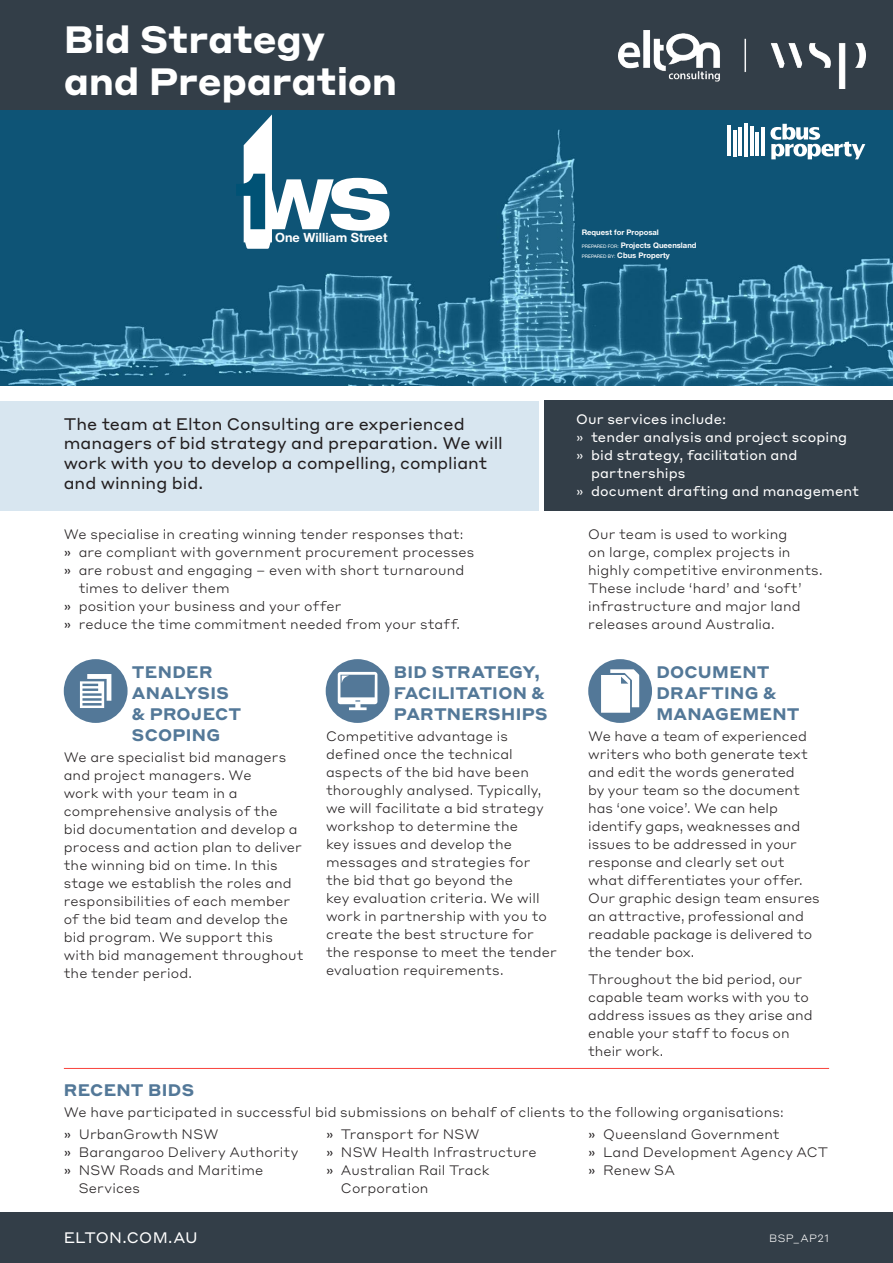
<style>
.page{position:relative;width:893px;height:1263px;background:#fff}
.page>*{position:absolute;margin:0;border:0;box-sizing:border-box;transform-origin:0 0}
.heads{font:700 37.5px/42px "Styrene A";letter-spacing:-.01em;color:#fff}
.D_Body{font:16.5px/19.8px "Styrene A";color:#231f20}
.C_level_head{font:700 16.5px/21px "Styrene A";letter-spacing:.015em;color:#537898}
.text{font:15px "Styrene A";letter-spacing:.015em;color:#fff}
.D_Body-2{font:300 13.5px/18px "Styrene A";letter-spacing:.01em;color:#231f20}
.D_Body_Before_Bullet{font:300 13.5px "Styrene A";letter-spacing:.01em;color:#231f20}
.E_Bullets{font:13.5px/18px "Styrene A";letter-spacing:.01em;color:#fff}
.D_Body_Before_Bullet-2{font:13.5px "Styrene A";letter-spacing:.01em;color:#fff}
.t1{font:700 12.75px "Helvetica Neue LT Std";color:#fff}
.D_Body-3{font:300 10.5px "Styrene A";letter-spacing:.04em;color:#fff}
.t2{font:700 7.65px/13.4px "Helvetica Neue LT Std";color:#fff}
.s1{font-weight:400;font-size:4.8px}
.s2{font-weight:400}
</style>
<div class="page">
<div style="left:0;top:401px;width:539px;height:110px;background:#d8e6f0"></div>
<div style="left:0;top:0;width:893px;height:116px;background:#333e48"></div>
<div style="left:544px;top:400px;width:349px;height:111px;background:#333e48"></div>
<img style="left:619px;top:31px;width:246px;height:57px">
<img style="left:0;top:111px;width:893px;height:275px">
<svg style="left:236px;top:114px;width:153px;height:135px"></svg>
<svg style="left:770px;top:124px;width:95px;height:35px"></svg>
<hr style="left:733px;top:130px;width:4px;height:26px;background:#fff">
<hr style="left:728px;top:126px;width:3px;height:30px;background:#fff">
<hr style="left:744px;top:123px;width:4px;height:33px;background:#fff">
<hr style="left:739px;top:127px;width:3px;height:29px;background:#fff">
<hr style="left:755px;top:133px;width:4px;height:23px;background:#fff">
<hr style="left:750px;top:126px;width:3px;height:30px;background:#fff">
<hr style="left:761px;top:127px;width:3px;height:29px;background:#fff">
<div style="left:64px;top:659px;width:64px;height:64px;background:#537898;border-radius:50%"></div>
<svg style="left:80px;top:674px;width:31px;height:34px"></svg>
<div style="left:326px;top:659px;width:63px;height:64px;background:#537898;border-radius:50%"></div>
<svg style="left:338px;top:672px;width:39px;height:38px"></svg>
<div style="left:588px;top:659px;width:64px;height:64px;background:#537898;border-radius:50%"></div>
<svg style="left:601px;top:669px;width:38px;height:44px;background:#e4eaef"></svg>
<hr style="left:64px;top:1068px;width:765px;height:1px;background:#f9423a">
<div style="left:0;top:1212px;width:893px;height:51px;background:#333e48"></div>
<p class="heads" style="left:64px;top:15px;width:335px">Bid Strategy and Preparation</p>
<p class="t1" style="left:275px;top:230px;width:114px">One William Street</p>
<p class="t2" style="left:582px;top:225px;width:116px">Request for Proposal<br><span class="s1">PREPARED FOR:</span> Projects Queensland</p>
<p class="t2" style="left:582px;top:248px;width:90px"><span class="s1">PREPARED BY:</span> Cbus Property</p>
<p class="D_Body" style="left:64px;top:412px;width:441px">The team at Elton Consulting are experienced managers of bid strategy and preparation. We will work with you to develop a compelling, compliant and winning bid.</p>
<p class="D_Body_Before_Bullet" style="left:64px;top:523px;width:401px">We specialise in creating winning tender responses that:</p>
<p class="D_Body-2" style="left:64px;top:542px;width:412px"><span class="s2">»</span> are compliant with government procurement processes</p>
<p class="D_Body-2" style="left:79px;top:560px;width:387px;text-indent:-15px"><span class="s2">»</span> are robust and engaging – even with short turnaround times to deliver them</p>
<p class="D_Body-2" style="left:64px;top:596px;width:279px"><span class="s2">»</span> position your business and your offer</p>
<p class="D_Body-2" style="left:64px;top:614px;width:398px"><span class="s2">»</span> reduce the time commitment needed from your staff.</p>
<p class="C_level_head" style="left:132px;top:660px;width:111px">TENDER<br>ANALYSIS &amp; PROJECT<br>SCOPING</p>
<p class="D_Body-2" style="left:64px;top:747px;width:241px">We are specialist bid managers and project managers. We<br>work with your team in a comprehensive analysis of the<br>bid documentation and develop a process and action plan to deliver the winning bid on time. In this stage we establish the roles and responsibilities of each member of the bid team and develop the bid program. We support this with bid management throughout the tender period.</p>
<p class="C_level_head" style="left:394px;top:660px;width:155px">BID STRATEGY,<br>FACILITATION &amp;<br>PARTNERSHIPS</p>
<p class="D_Body-2" style="left:326px;top:726px;width:233px">Competitive advantage is defined once the technical aspects of the bid have been thoroughly analysed. Typically, we will facilitate a bid strategy workshop to determine the<br>key issues and develop the messages and strategies for the bid that go beyond the<br>key evaluation criteria. We will work in partnership with you to create the best structure for the response to meet the tender evaluation requirements.</p>
<p class="D_Body_Before_Bullet-2" style="left:576px;top:408px;width:151px">Our services include:</p>
<p class="E_Bullets" style="left:576px;top:427px;width:273px">» tender analysis and project scoping</p>
<p class="E_Bullets" style="left:591px;top:445px;width:208px;text-indent:-15px">» bid strategy, facilitation and partnerships</p>
<p class="E_Bullets" style="left:576px;top:481px;width:285px">» document drafting and management</p>
<p class="D_Body-2" style="left:588px;top:524px;width:236px">Our team is used to working<br>on large, complex projects in highly competitive environments.<br>These include ‘hard’ and ‘soft’ infrastructure and major land releases around Australia.</p>
<p class="C_level_head" style="left:656px;top:660px;width:145px">DOCUMENT<br>DRAFTING &amp;<br>MANAGEMENT</p>
<p class="D_Body-2" style="left:588px;top:726px;width:233px">We have a team of experienced writers who both generate text and edit the words generated<br>by your team so the document has ‘one voice’. We can help identify gaps, weaknesses and issues to be addressed in your response and clearly set out what differentiates your offer.<br>Our graphic design team ensures an attractive, professional and readable package is delivered to the tender box.</p>
<p class="D_Body-2" style="left:588px;top:969px;width:226px">Throughout the bid period, our capable team works with you to address issues as they arise and enable your staff to focus on their work.</p>
<p class="C_level_head" style="left:64px;top:1078px;width:132px">RECENT BIDS</p>
<p class="D_Body_Before_Bullet" style="left:64px;top:1101px;width:722px">We have participated in successful bid submissions on behalf of clients to the following organisations:</p>
<p class="D_Body-2" style="left:64px;top:1124px;width:156px"><span class="s2">»</span> UrbanGrowth NSW</p>
<p class="D_Body-2" style="left:64px;top:1142px;width:236px"><span class="s2">»</span> Barangaroo Delivery Authority</p>
<p class="D_Body-2" style="left:79px;top:1160px;width:186px;text-indent:-15px"><span class="s2">»</span> NSW Roads and Maritime<br>Services</p>
<p class="D_Body-2" style="left:326px;top:1124px;width:155px"><span class="s2">»</span> Transport for NSW</p>
<p class="D_Body-2" style="left:326px;top:1142px;width:212px"><span class="s2">»</span> NSW Health Infrastructure</p>
<p class="D_Body-2" style="left:341px;top:1160px;width:150px;text-indent:-15px"><span class="s2">»</span> Australian Rail Track<br>Corporation</p>
<p class="D_Body-2" style="left:588px;top:1124px;width:193px"><span class="s2">»</span> Queensland Government</p>
<p class="D_Body-2" style="left:588px;top:1142px;width:241px"><span class="s2">»</span> Land Development Agency ACT</p>
<p class="D_Body-2" style="left:588px;top:1160px;width:88px"><span class="s2">»</span> Renew SA</p>
<p class="text" style="left:64px;top:1225px;width:135px">ELTON.COM.AU</p>
<p class="D_Body-3" style="left:769px;top:1229px;width:61px">BSP_AP21</p>
</div>
